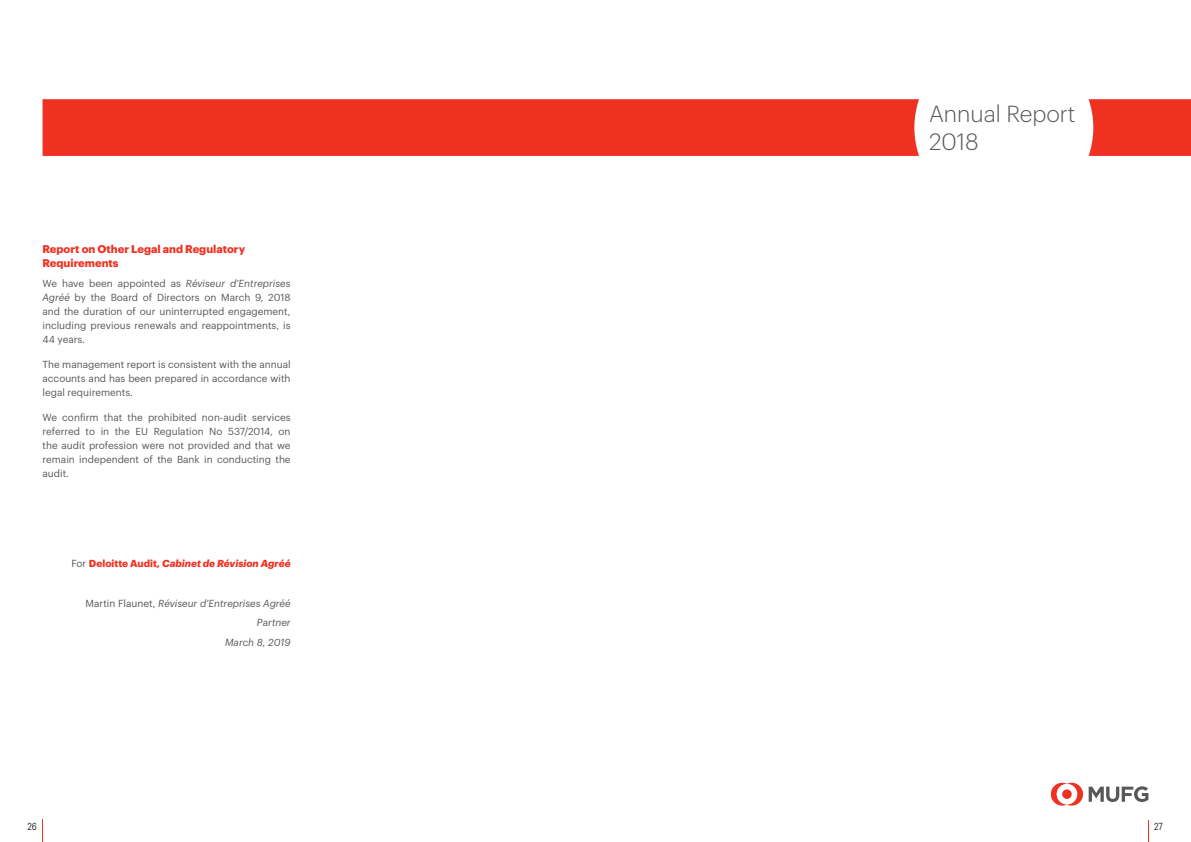
<style>
.page{position:relative;width:1191px;height:842px;background:#fff}
.page>*{position:absolute;margin:0;border:0;box-sizing:border-box;transform-origin:0 0}
.t1{font:300 23.1px "Graphik";color:#57585a}
.t2{font:300 22.8px "Graphik";color:#57585a}
.t3{font:700 11px/14px "Graphik";color:#ef3122}
.t4{font:10px/14px "Graphik";color:#57585a;text-align:justify}
.t5{font:italic 10px "Graphik";color:#57585a}
.t6{font:italic 700 10px "Graphik";color:#ef3122}
.t7{font:10px "Graphik";color:#231f20;scale:.81 1}
.s1{font-style:italic}
.s2{font-weight:400;font-style:normal;color:#57585a}
.s3{font-style:normal}
</style>
<div class="page">
<svg style="left:1148px;top:821px;width:1px;height:21px"></svg>
<svg style="left:1088px;top:99px;width:103px;height:57px;background:#ef392b"></svg>
<div style="left:43px;top:99px;width:876px;height:57px;background:#ef3122"></div>
<svg style="left:1050px;top:783px;width:98px;height:23px"></svg>
<p class="t3" style="left:43px;top:241px;width:204px">Report on Other Legal and Regulatory<br>Requirements</p>
<p class="t4" style="left:43px;top:275px;width:250px">We have been appointed as <span class="s1">Réviseur d’Entreprises Agréé</span> by the Board of Directors on March 9, 2018 and the duration of our uninterrupted engagement, including previous renewals and reappointments, is 44 years.</p>
<p class="t4" style="left:43px;top:356px;width:250px">The management report is consistent with the annual accounts and has been prepared in accordance with legal requirements.</p>
<p class="t4" style="left:43px;top:410px;width:250px">We confirm that the prohibited non-audit services referred to in the EU Regulation No 537/2014, on the audit profession were not provided and that we remain independent of the Bank in conducting the audit.</p>
<p class="t6" style="left:71px;top:556px;width:221px"><span class="s2">For</span> <span class="s3">Deloitte Audit</span>, Cabinet de Révision Agréé</p>
<p class="t5" style="left:86px;top:595px;width:206px"><span class="s3">Martin Flaunet,</span> Réviseur d’Entreprises Agréé</p>
<p class="t5" style="left:257px;top:615px;width:35px">Partner</p>
<p class="t5" style="left:225px;top:635px;width:67px">March 8, 2019</p>
<h2 class="t2" style="left:929px;top:97px;width:148px">Annual Report</h2>
<h1 class="t1" style="left:929px;top:124px;width:51px">2018</h1>
<p class="t7" style="left:27px;top:819px;width:13px">26</p>
<p class="t7" style="left:1154px;top:819px;width:12px">27</p>
</div>
